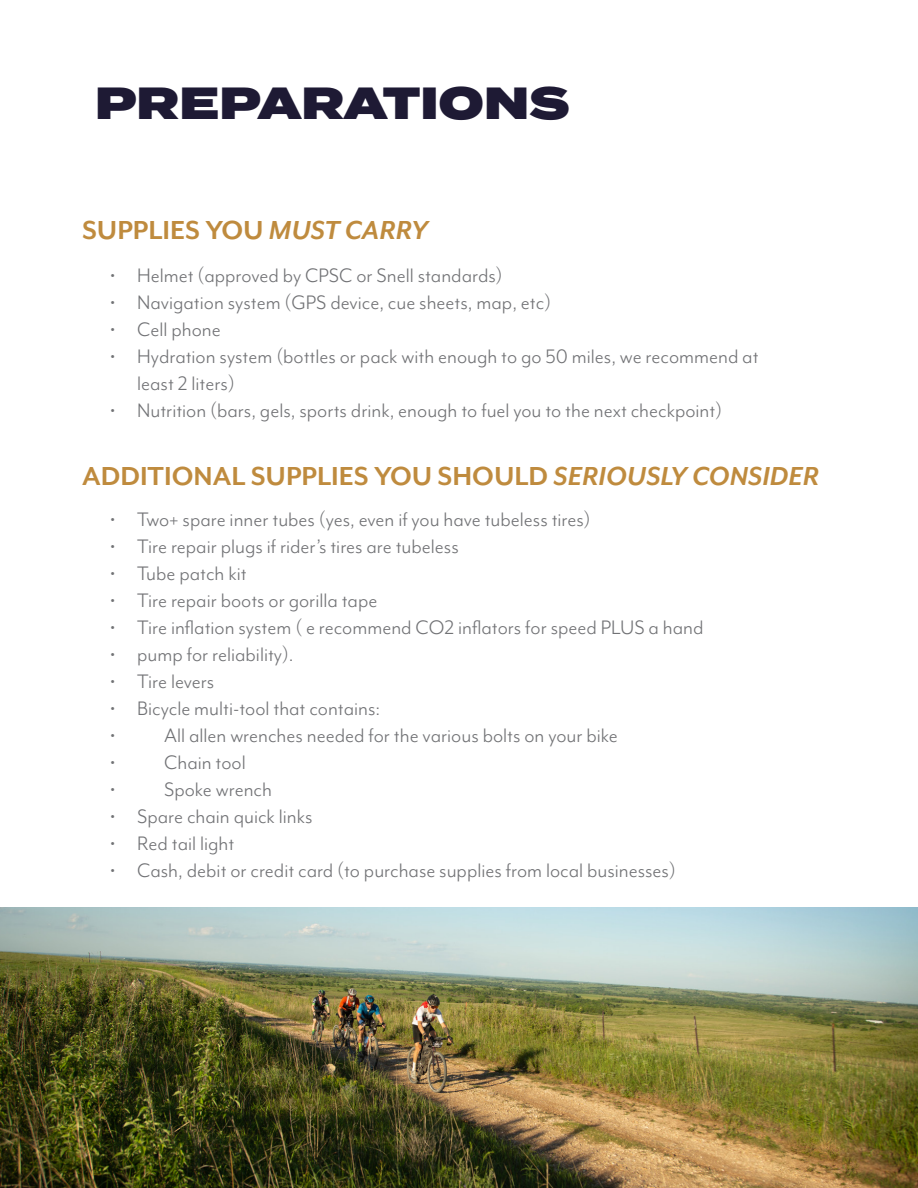
<style>
.page{position:relative;width:918px;height:1188px;background:#fff}
.page>*{position:absolute;margin:0;border:0;box-sizing:border-box;transform-origin:0 0}
.t1{font:900 45px "Termina";color:#1e1a34}
.t2{font:700 30px "Mr Eaves Mod OT";color:#bf8b3e}
.t3{font:22.5px/27px "Mr Eaves Mod OT";color:#717275}
.s1{font-style:italic}
</style>
<div class="page">
<img style="left:0;top:907px;width:918px;height:281px">
<p class="t1" style="left:95px;top:69px;width:477px">PREPARATIONS</p>
<p class="t2" style="left:82px;top:213px;width:347px">SUPPLIES YOU <span class="s1">MUST CARRY</span></p>
<p class="t3" style="left:110px;top:262px;width:394px">• Helmet (approved by CPSC or Snell standards)</p>
<p class="t3" style="left:110px;top:289px;width:442px">• Navigation system (GPS device, cue sheets, map, etc)</p>
<p class="t3" style="left:110px;top:316px;width:112px">• Cell phone</p>
<p class="t3" style="left:137px;top:343px;width:623px;text-indent:-27px">• Hydration system (bottles or pack with enough to go 50 miles, we recommend at least 2 liters)</p>
<p class="t3" style="left:110px;top:397px;width:614px">• Nutrition (bars, gels, sports drink, enough to fuel you to the next checkpoint)</p>
<p class="t2" style="left:82px;top:459px;width:739px">ADDITIONAL SUPPLIES YOU SHOULD <span class="s1">SERIOUSLY CONSIDER</span></p>
<p class="t3" style="left:110px;top:506px;width:482px">• Two+ spare inner tubes (yes, even if you have tubeless tires)</p>
<p class="t3" style="left:110px;top:533px;width:350px">• Tire repair plugs if rider’s tires are tubeless</p>
<p class="t3" style="left:110px;top:560px;width:138px">• Tube patch kit</p>
<p class="t3" style="left:110px;top:587px;width:269px">• Tire repair boots or gorilla tape</p>
<p class="t3" style="left:110px;top:614px;width:595px">• Tire inflation system ( e recommend CO2 inflators for speed PLUS a hand</p>
<p class="t3" style="left:110px;top:641px;width:185px">• pump for reliability).</p>
<p class="t3" style="left:110px;top:668px;width:106px">• Tire levers</p>
<p class="t3" style="left:110px;top:695px;width:272px">• Bicycle multi-tool that contains:</p>
<p class="t3" style="left:110px;top:722px;width:509px">• All allen wrenches needed for the various bolts on your bike</p>
<p class="t3" style="left:110px;top:749px;width:137px">• Chain tool</p>
<p class="t3" style="left:110px;top:776px;width:163px">• Spoke wrench</p>
<p class="t3" style="left:110px;top:803px;width:204px">• Spare chain quick links</p>
<p class="t3" style="left:110px;top:830px;width:126px">• Red tail light</p>
<p class="t3" style="left:110px;top:857px;width:567px">• Cash, debit or credit card (to purchase supplies from local businesses)</p>
</div>
